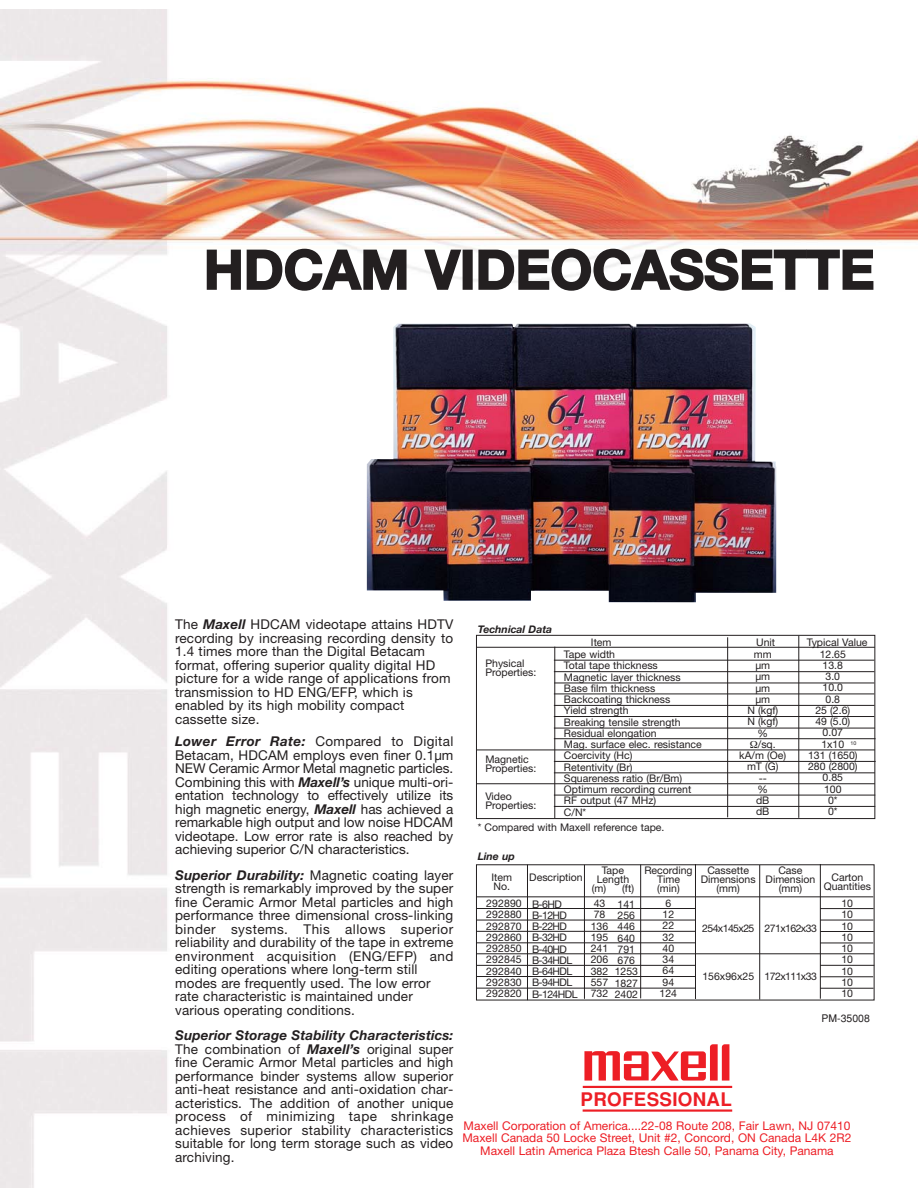
<style>
.page{position:relative;width:918px;height:1188px;background:#fff}
.page>*{position:absolute;margin:0;border:0;box-sizing:border-box;transform-origin:0 0}
.t1{font:700 54px "Helvetica Neue";color:#231f20}
.t2{font:700 18.75px "Helvetica";letter-spacing:.015em;color:#ed1e25}
.t3{font:13.5px/13.5px "Helvetica Neue";letter-spacing:.01em;color:#231f20}
.t4{font:12px/12.6px "Helvetica Neue";color:#ed1e25;text-align:center}
.t5{font:10.5px/11.2px "Helvetica Neue";color:#231f20}
.t6{font:10.5px/11.2px "Helvetica Neue";letter-spacing:-.055em;color:#231f20}
.t7{font:italic 700 10.5px "Helvetica Neue";color:#231f20}
.t8{font:10.5px "Helvetica";color:#231f20}
.t9{font:5.25px "Helvetica Neue";color:#231f20}
.s1{font-weight:700;font-style:italic}
</style>
<div class="page">
<img style="left:0;top:10px;width:918px;height:1178px">
<hr style="left:583px;top:1086px;width:149px;height:2px;background:#ed1e25">
<hr style="left:583px;top:1109px;width:149px;height:3px;background:#ed1e25">
<img style="left:584px;top:1045px;width:146px;height:37px">
<img style="left:367px;top:323px;width:409px;height:279px">
<div style="left:476px;top:635px;width:399px;height:184px;border:1px solid #231f20"></div>
<hr style="left:476px;top:783px;width:399px;height:1px;background:#231f20">
<hr style="left:476px;top:750px;width:399px;height:1px;background:#231f20">
<hr style="left:476px;top:647px;width:399px;height:1px;background:#231f20">
<hr style="left:554px;top:694px;width:320px;height:1px;background:#231f20">
<hr style="left:554px;top:683px;width:320px;height:1px;background:#231f20">
<hr style="left:554px;top:671px;width:320px;height:1px;background:#231f20">
<hr style="left:554px;top:660px;width:320px;height:1px;background:#231f20">
<hr style="left:554px;top:705px;width:321px;height:1px;background:#231f20">
<hr style="left:554px;top:806px;width:321px;height:1px;background:#231f20">
<hr style="left:554px;top:716px;width:320px;height:1px;background:#231f20">
<hr style="left:554px;top:728px;width:321px;height:1px;background:#231f20">
<hr style="left:555px;top:647px;width:1px;height:171px;background:#231f20">
<hr style="left:799px;top:636px;width:1px;height:182px;background:#231f20">
<hr style="left:727px;top:637px;width:1px;height:180px;background:#231f20">
<hr style="left:554px;top:795px;width:321px;height:1px;background:#231f20">
<hr style="left:554px;top:773px;width:321px;height:1px;background:#231f20">
<hr style="left:554px;top:761px;width:322px;height:1px;background:#231f20">
<hr style="left:554px;top:738px;width:322px;height:1px;background:#231f20">
<hr style="left:527px;top:865px;width:1px;height:135px;background:#231f20">
<hr style="left:476px;top:897px;width:397px;height:1px;background:#231f20">
<hr style="left:476px;top:908px;width:220px;height:1px;background:#231f20">
<hr style="left:476px;top:931px;width:220px;height:1px;background:#231f20">
<hr style="left:584px;top:865px;width:1px;height:134px;background:#231f20">
<hr style="left:695px;top:864px;width:1px;height:135px;background:#231f20">
<hr style="left:820px;top:864px;width:1px;height:135px;background:#231f20">
<hr style="left:476px;top:920px;width:220px;height:1px;background:#231f20">
<hr style="left:476px;top:943px;width:220px;height:1px;background:#231f20">
<hr style="left:640px;top:865px;width:1px;height:133px;background:#231f20">
<hr style="left:476px;top:954px;width:398px;height:1px;background:#231f20">
<hr style="left:759px;top:865px;width:1px;height:135px;background:#231f20">
<hr style="left:476px;top:965px;width:220px;height:1px;background:#231f20">
<hr style="left:476px;top:976px;width:220px;height:1px;background:#231f20">
<hr style="left:476px;top:988px;width:220px;height:1px;background:#231f20">
<hr style="left:820px;top:908px;width:54px;height:1px;background:#231f20">
<hr style="left:820px;top:943px;width:53px;height:1px;background:#231f20">
<hr style="left:820px;top:920px;width:53px;height:1px;background:#231f20">
<hr style="left:820px;top:931px;width:54px;height:1px;background:#231f20">
<hr style="left:820px;top:988px;width:54px;height:1px;background:#231f20">
<hr style="left:820px;top:965px;width:54px;height:1px;background:#231f20">
<hr style="left:820px;top:977px;width:53px;height:1px;background:#231f20">
<svg style="left:750px;top:741px;width:7px;height:7px"></svg>
<h1 class="t1" style="left:204px;top:250px;width:672px">HDCAM VIDEOCASSETTE</h1>
<p class="t3" style="left:175px;top:619px;width:280px">The <span class="s1">Maxell</span> HDCAM videotape attains HDTV recording by increasing recording density to 1.4 times more than the Digital Betacam format, offering superior quality digital HD picture for a wide range of applications from transmission to HD ENG/EFP, which is enabled by its high mobility compact cassette size.</p>
<p class="t3" style="left:175px;top:736px;width:280px;text-align:justify"><span class="s1">Lower Error Rate:</span> Compared to Digital Betacam, HDCAM employs even finer 0.1µm NEW Ceramic Armor Metal magnetic particles.<br>Combining this with <span class="s1">Maxell’s</span> unique multi-ori&shy;entation technology to effectively utilize its high magnetic energy, <span class="s1">Maxell</span> has achieved a remarkable high output and low noise HDCAM videotape. Low error rate is also reached by achieving superior C/N characteristics.</p>
<p class="t3" style="left:175px;top:870px;width:280px"><span class="s1">Superior Durability:</span> Magnetic coating layer strength is remarkably improved by the super fine Ceramic Armor Metal particles and high performance three dimensional cross-linking binder systems. This allows superior reliability and durability of the tape in extreme environment acquisition (ENG/EFP) and editing operations where long-term still modes are frequently used. The low error rate characteristic is maintained under various operating conditions.</p>
<p class="t3" style="left:175px;top:1030px;width:280px;text-align:justify"><span class="s1">Superior Storage Stability Characteristics:<br></span>The combination of <span class="s1">Maxell’s</span> original super fine Ceramic Armor Metal particles and high performance binder systems allow superior anti-heat resistance and anti-oxidation char&shy;acteristics. The addition of another unique process of minimizing tape shrinkage achieves superior stability characteristics suitable for long term storage such as video archiving.</p>
<p class="t7" style="left:478px;top:625px;width:76px">Technical Data</p>
<p class="t5" style="left:485px;top:660px;width:52px;line-height:9px">Physical<br>Properties:</p>
<p class="t5" style="left:485px;top:756px;width:52px;line-height:9px">Magnetic<br>Properties:</p>
<p class="t5" style="left:485px;top:793px;width:52px;line-height:9px">Video<br>Properties:</p>
<p class="t5" style="left:564px;top:638px;width:139px;text-indent:27px">Item<br>Tape width<br>Total tape thickness<br>Magnetic layer thickness<br>Base film thickness<br>Backcoating thickness<br>Yield strength<br>Breaking tensile strength<br>Residual elongation<br>Mag. surface elec. resistance<br>Coercivity (Hc)<br>Retentivity (Br)<br>Squareness ratio (Br/Bm)<br>Optimum recording current<br>RF output (47 MHz)<br>C/N*</p>
<p class="t5" style="left:478px;top:823px;width:188px">* Compared with Maxell reference tape.</p>
<p class="t7" style="left:478px;top:852px;width:39px">Line up</p>
<p class="t5" style="left:756px;top:638px;width:21px">Unit</p>
<p class="t5" style="left:807px;top:638px;width:62px">Typical Value</p>
<p class="t5" style="left:808px;top:649px;width:51px;text-align:center">12.65<br>13.8<br>3.0<br>10.0<br>0.8<br>25 (2.6)<br>49 (5.0)<br>0.07<br>1x10<br>131 (1650)<br>280 (2800)<br>0.85<br>100<br>0*<br>0*</p>
<p class="t5" style="left:754px;top:650px;width:19px">mm</p>
<p class="t5" style="left:755px;top:661px;width:16px">µm</p>
<p class="t5" style="left:755px;top:672px;width:16px">µm</p>
<p class="t5" style="left:755px;top:683px;width:16px">µm</p>
<p class="t5" style="left:755px;top:695px;width:16px">µm</p>
<p class="t5" style="left:747px;top:706px;width:32px">N (kgf)</p>
<p class="t5" style="left:747px;top:717px;width:32px">N (kgf)</p>
<p class="t5" style="left:758px;top:728px;width:12px">%</p>
<p class="t5" style="left:758px;top:740px;width:19px">/sq.</p>
<p class="t5" style="left:739px;top:751px;width:48px">kA/m (Oe)</p>
<p class="t5" style="left:747px;top:762px;width:33px">mT (G)</p>
<p class="t5" style="left:759px;top:773px;width:10px">--</p>
<p class="t5" style="left:758px;top:785px;width:12px">%</p>
<p class="t5" style="left:756px;top:796px;width:15px">dB</p>
<p class="t5" style="left:756px;top:807px;width:15px">dB</p>
<p class="t9" style="left:851px;top:742px;width:7px">10</p>
<p class="t5" style="left:491px;top:874px;width:22px;line-height:9px">Item<br>No.</p>
<p class="t5" style="left:592px;top:867px;width:44px;line-height:9px;text-align:center">Tape<br>Length (m) (ft)</p>
<p class="t5" style="left:701px;top:867px;width:56px;line-height:9px;text-align:center">Cassette<br>Dimensions (mm)</p>
<p class="t5" style="left:766px;top:867px;width:51px;line-height:9px;text-align:center">Case<br>Dimension (mm)</p>
<p class="t6" style="left:532px;top:899px;width:47px">B-6HD<br>B-12HD<br>B-22HD<br>B-32HD<br>B-40HD<br>B-34HDL<br>B-64HDL<br>B-94HDL<br>B-124HDL</p>
<p class="t5" style="left:591px;top:899px;width:19px">43<br>78<br>136<br>195<br>241<br>206<br>382<br>557<br>732</p>
<p class="t5" style="left:644px;top:867px;width:50px;line-height:9px;text-align:center">Recording<br>Time<br>(min)</p>
<p class="t5" style="left:824px;top:874px;width:49px;line-height:9px;text-align:center">Carton<br>Quantities</p>
<p class="t5" style="left:841px;top:899px;width:13px;text-align:justify">10<br>10<br>10<br>10<br>10<br>10<br>10<br>10<br>10</p>
<p class="t5" style="left:529px;top:873px;width:55px">Description</p>
<p class="t5" style="left:660px;top:899px;width:19px;text-align:center">6<br>12<br>22<br>32<br>40<br>34<br>64<br>94<br>124</p>
<p class="t5" style="left:486px;top:899px;width:37px;text-align:justify">292890<br>292880<br>292870<br>292860<br>292850<br>292845<br>292840<br>292830<br>292820</p>
<p class="t5" style="left:615px;top:899px;width:25px">141<br>256<br>446<br>640<br>791<br>676<br>1253<br>1827<br>2402</p>
<p class="t6" style="left:765px;top:923px;width:54px">271x162x33</p>
<p class="t6" style="left:702px;top:923px;width:54px">254x145x25</p>
<p class="t6" style="left:765px;top:972px;width:54px">172x111x33</p>
<p class="t5" style="left:702px;top:972px;width:53px">156x96x25</p>
<h2 class="t2" style="left:581px;top:1092px;width:153px">PROFESSIONAL</h2>
<p class="t8" style="left:822px;top:1014px;width:50px">PM-35008</p>
<p class="t4" style="left:462px;top:1120px;width:391px">Maxell Corporation of America....22-08 Route 208, Fair Lawn, NJ 07410<br>Maxell Canada 50 Locke Street, Unit #2, Concord, ON Canada L4K 2R2<br>Maxell Latin America Plaza Btesh Calle 50, Panama City, Panama</p>
</div>
